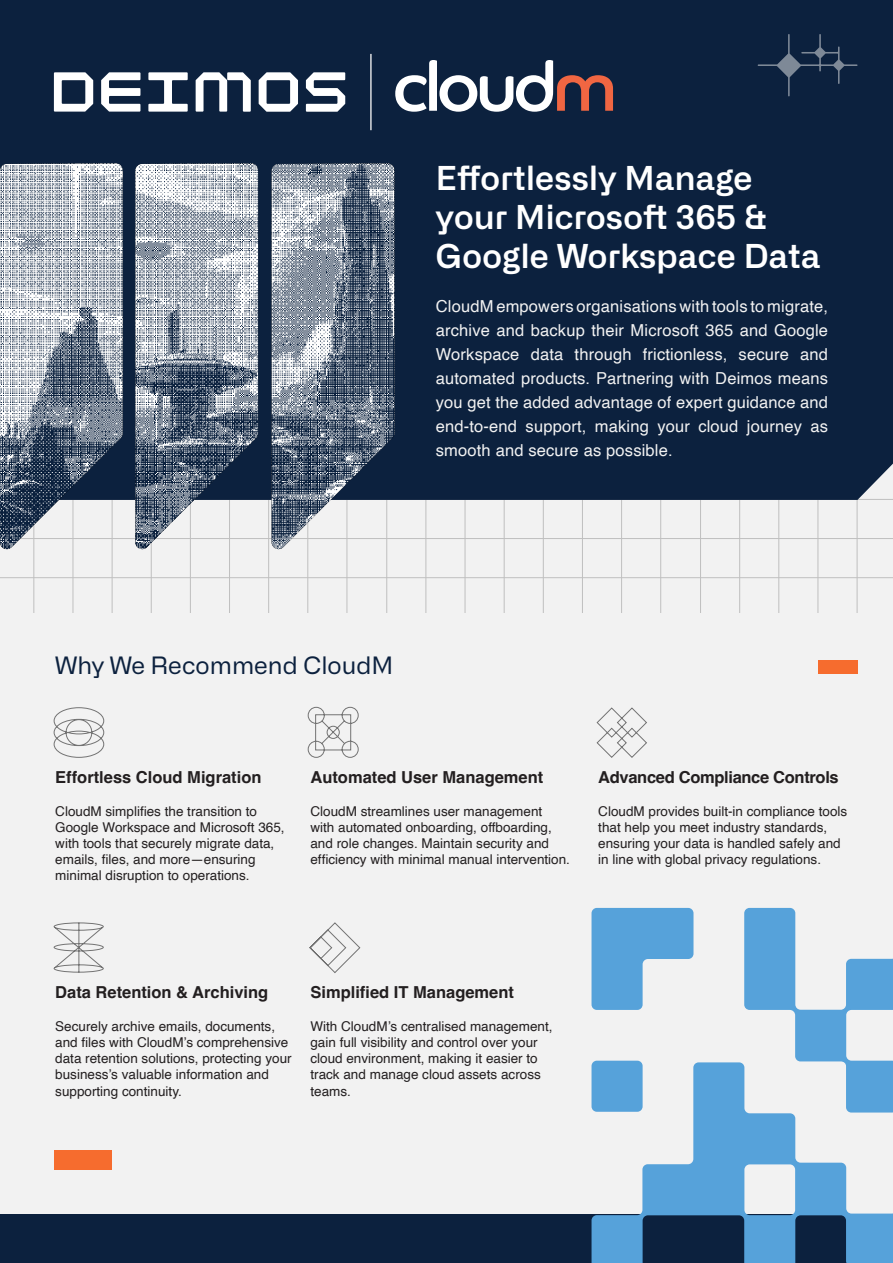
<style>
.page{position:relative;width:893px;height:1263px;background:#f2f2f2}
.page>*{position:absolute;margin:0;border:0;box-sizing:border-box;transform-origin:0 0}
.t1{font:600 33px/39px "Alliance No.2";letter-spacing:.01em;color:#fff}
.t2{font:24px "Alliance No.2";color:#0c213e}
.t3{font:16.5px/24px "Helvetica";letter-spacing:.01em;color:#f2f2f2;text-align:justify}
.t4{font:700 16.5px "Helvetica";color:#231f20}
.t5{font:700 16.5px "Helvetica";letter-spacing:-.02em;color:#231f20}
.t6{font:13.5px/16.2px "Helvetica";color:#231f20}
</style>
<div class="page">
<hr style="left:0;top:538px;width:893px;height:1px;background:#727272">
<hr style="left:0;top:577px;width:893px;height:1px;background:#727272">
<hr style="left:190px;top:438px;width:1px;height:175px;background:#727272">
<hr style="left:268px;top:438px;width:1px;height:175px;background:#727272">
<hr style="left:73px;top:438px;width:1px;height:175px;background:#727272">
<hr style="left:308px;top:438px;width:1px;height:175px;background:#727272">
<hr style="left:112px;top:438px;width:1px;height:175px;background:#727272">
<hr style="left:347px;top:438px;width:1px;height:175px;background:#727272">
<hr style="left:151px;top:438px;width:1px;height:175px;background:#727272">
<hr style="left:229px;top:438px;width:1px;height:175px;background:#727272">
<hr style="left:34px;top:438px;width:1px;height:175px;background:#727272">
<hr style="left:504px;top:438px;width:1px;height:175px;background:#727272">
<hr style="left:582px;top:438px;width:1px;height:175px;background:#727272">
<hr style="left:386px;top:438px;width:1px;height:175px;background:#727272">
<hr style="left:621px;top:438px;width:1px;height:175px;background:#727272">
<hr style="left:426px;top:438px;width:1px;height:175px;background:#727272">
<hr style="left:660px;top:438px;width:1px;height:175px;background:#727272">
<hr style="left:465px;top:438px;width:1px;height:175px;background:#727272">
<hr style="left:543px;top:438px;width:1px;height:175px;background:#727272">
<hr style="left:818px;top:438px;width:1px;height:175px;background:#727272">
<hr style="left:700px;top:438px;width:1px;height:175px;background:#727272">
<hr style="left:739px;top:438px;width:1px;height:175px;background:#727272">
<hr style="left:778px;top:438px;width:1px;height:175px;background:#727272">
<hr style="left:857px;top:438px;width:1px;height:175px;background:#727272">
<div style="left:0;top:0;width:893px;height:500px;background:#0c213e"></div>
<div style="left:0;top:1215px;width:893px;height:48px;background:#0c213e"></div>
<hr style="left:370px;top:54px;width:2px;height:76px;background:#f2f2f2">
<svg style="left:54px;top:72px;width:291px;height:40px"></svg>
<svg style="left:758px;top:34px;width:99px;height:62px;background:#192d48"></svg>
<div style="left:54px;top:1150px;width:57px;height:19px;background:#f66c2e"></div>
<div style="left:818px;top:661px;width:39px;height:13px;background:#f66c2e"></div>
<svg style="left:395px;top:60px;width:218px;height:52px"></svg>
<svg style="left:591px;top:908px;width:302px;height:355px"></svg>
<svg style="left:54px;top:707px;width:50px;height:51px"></svg>
<svg style="left:308px;top:707px;width:51px;height:51px"></svg>
<svg style="left:597px;top:707px;width:50px;height:51px"></svg>
<svg style="left:54px;top:922px;width:50px;height:51px"></svg>
<svg style="left:309px;top:922px;width:51px;height:51px"></svg>
<img style="left:0;top:163px;width:394px;height:386px">
<p class="t1" style="left:436px;top:158px;width:386px">Effortlessly Manage your Microsoft 365 &amp;<br>Google Workspace Data</p>
<p class="t3" style="left:436px;top:295px;width:394px">CloudM empowers organisations with tools to migrate, archive and backup their Microsoft 365 and Google Workspace data through frictionless, secure and automated products. Partnering with Deimos means you get the added advantage of expert guidance and end-to-end support, making your cloud journey as smooth and secure as possible.</p>
<p class="t2" style="left:55px;top:651px;width:339px">Why We Recommend CloudM</p>
<p class="t4" style="left:55px;top:767px;width:208px">Effortless Cloud Migration</p>
<p class="t6" style="left:55px;top:803px;width:231px">CloudM simplifies the transition to Google Workspace and Microsoft 365, with tools that securely migrate data, emails, files, and more—ensuring minimal disruption to operations.</p>
<p class="t4" style="left:310px;top:767px;width:234px">Automated User Management</p>
<p class="t6" style="left:310px;top:803px;width:261px">CloudM streamlines user management<br>with automated onboarding, offboarding, and role changes. Maintain security and efficiency with minimal manual intervention.</p>
<p class="t5" style="left:598px;top:767px;width:242px">Advanced Compliance Controls</p>
<p class="t6" style="left:598px;top:803px;width:251px">CloudM provides built-in compliance tools that help you meet industry standards, ensuring your data is handled safely and in line with global privacy regulations.</p>
<p class="t4" style="left:55px;top:982px;width:215px">Data Retention &amp; Archiving</p>
<p class="t6" style="left:55px;top:1018px;width:238px">Securely archive emails, documents, and files with CloudM’s comprehensive data retention solutions, protecting your business’s valuable information and supporting continuity.</p>
<p class="t4" style="left:310px;top:982px;width:205px">Simplified IT Management</p>
<p class="t6" style="left:310px;top:1018px;width:244px">With CloudM’s centralised management, gain full visibility and control over your cloud environment, making it easier to track and manage cloud assets across teams.</p>
</div>
